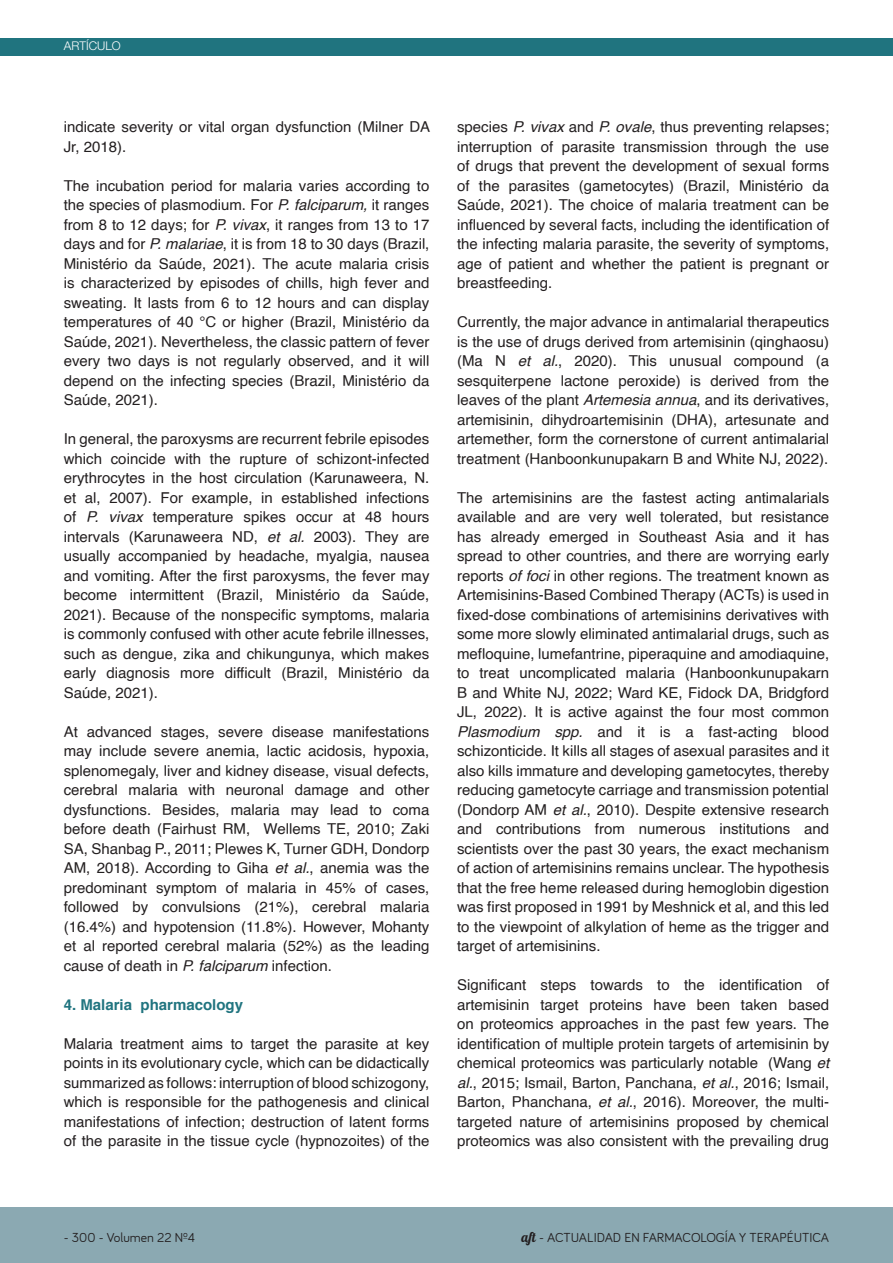
<style>
.page{position:relative;width:893px;height:1263px;background:#fff}
.page>*{position:absolute;margin:0;border:0;box-sizing:border-box;transform-origin:0 0}
.PÁRRAFO{font:15px/19.5px "Helvetica";color:#231f20;text-align:justify}
.PÁRRAFO-2{font:700 15px "Helvetica";color:#20747f}
.NUMERACIÓN{font:13.5px "Bariol";color:#231f20}
.t1{font:300 12px "Helvetica Neue";color:#fff}
.s1{font-style:italic}
.s2{font-family:"Lobster 1.4"}
</style>
<div class="page">
<div style="left:0;top:1208px;width:893px;height:55px;background:#8ba9b2"></div>
<div style="left:0;top:38px;width:893px;height:17px;background:#20747f"></div>
<p class="t1" style="left:64px;top:38px;width:58px">ARTÍCULO</p>
<p class="PÁRRAFO" style="left:64px;top:117px;width:368px">indicate severity or vital organ dysfunction (Milner DA<br>Jr, 2018).</p>
<p class="PÁRRAFO" style="left:64px;top:176px;width:367px">The incubation period for malaria varies according to the species of plasmodium. For <span class="s1">P. falciparum,</span> it ranges from 8 to 12 days; for <span class="s1">P. vivax</span>, it ranges from 13 to 17 days and for <span class="s1">P. malariae</span>, it is from 18 to 30 days (Brazil, Ministério da Saúde, 2021). The acute malaria crisis is characterized by episodes of chills, high fever and sweating. It lasts from 6 to 12 hours and can display temperatures of 40 °C or higher (Brazil, Ministério da Saúde, 2021). Nevertheless, the classic pattern of fever every two days is not regularly observed, and it will depend on the infecting species (Brazil, Ministério da Saúde, 2021).</p>
<p class="PÁRRAFO" style="left:64px;top:429px;width:367px">In general, the paroxysms are recurrent febrile episodes which coincide with the rupture of schizont-infected erythrocytes in the host circulation (Karunaweera, N. et al, 2007). For example, in established infections of <span class="s1">P. vivax</span> temperature spikes occur at 48 hours intervals (Karunaweera ND, <span class="s1">et al.</span> 2003). They are usually accompanied by headache, myalgia, nausea and vomiting. After the first paroxysms, the fever may become intermittent (Brazil, Ministério da Saúde, 2021). Because of the nonspecific symptoms, malaria is commonly confused with other acute febrile illnesses, such as dengue, zika and chikungunya, which makes early diagnosis more difficult (Brazil, Ministério da Saúde, 2021).</p>
<p class="PÁRRAFO" style="left:64px;top:722px;width:367px">At advanced stages, severe disease manifestations may include severe anemia, lactic acidosis, hypoxia, splenomegaly, liver and kidney disease, visual defects, cerebral malaria with neuronal damage and other dysfunctions. Besides, malaria may lead to coma before death (Fairhust RM, Wellems TE, 2010; Zaki SA, Shanbag P., 2011; Plewes K, Turner GDH, Dondorp AM, 2018). According to Giha <span class="s1">et al.</span>, anemia was the predominant symptom of malaria in 45% of cases, followed by convulsions (21%), cerebral malaria (16.4%) and hypotension (11.8%). However, Mohanty et al reported cerebral malaria (52%) as the leading cause of death in <span class="s1">P. falciparum</span> infection.</p>
<p class="PÁRRAFO-2" style="left:64px;top:992px;width:181px">4. Malaria pharmacology</p>
<p class="PÁRRAFO" style="left:64px;top:1034px;width:367px">Malaria treatment aims to target the parasite at key points in its evolutionary cycle, which can be didactically summarized as follows: interruption of blood schizogony, which is responsible for the pathogenesis and clinical manifestations of infection; destruction of latent forms of the parasite in the tissue cycle (hypnozoites) of the</p>
<p class="PÁRRAFO" style="left:457px;top:117px;width:374px">species <span class="s1">P. vivax</span> and <span class="s1">P. ovale</span>, thus preventing relapses; interruption of parasite transmission through the use of drugs that prevent the development of sexual forms of the parasites (gametocytes) (Brazil, Ministério da Saúde, 2021). The choice of malaria treatment can be influenced by several facts, including the identification of the infecting malaria parasite, the severity of symptoms, age of patient and whether the patient is pregnant or breastfeeding.</p>
<p class="PÁRRAFO" style="left:457px;top:312px;width:374px">Currently, the major advance in antimalarial therapeutics is the use of drugs derived from artemisinin (qinghaosu) (Ma N <span class="s1">et al.</span>, 2020). This unusual compound (a sesquiterpene lactone peroxide) is derived from the leaves of the plant <span class="s1">Artemesia annua</span>, and its derivatives, artemisinin, dihydroartemisinin (DHA), artesunate and artemether, form the cornerstone of current antimalarial treatment (Hanboonkunupakarn B and White NJ, 2022).</p>
<p class="PÁRRAFO" style="left:457px;top:488px;width:374px">The artemisinins are the fastest acting antimalarials available and are very well tolerated, but resistance has already emerged in Southeast Asia and it has spread to other countries, and there are worrying early reports <span class="s1">of foci</span> in other regions. The treatment known as Artemisinins-Based Combined Therapy (ACTs) is used in fixed-dose combinations of artemisinins derivatives with some more slowly eliminated antimalarial drugs, such as mefloquine, lumefantrine, piperaquine and amodiaquine, to treat uncomplicated malaria (Hanboonkunupakarn B and White NJ, 2022; Ward KE, Fidock DA, Bridgford JL, 2022). It is active against the four most common <span class="s1">Plasmodium spp.</span> and it is a fast-acting blood schizonticide. It kills all stages of asexual parasites and it also kills immature and developing gametocytes, thereby reducing gametocyte carriage and transmission potential (Dondorp AM <span class="s1">et al.</span>, 2010). Despite extensive research and contributions from numerous institutions and scientists over the past 30 years, the exact mechanism of action of artemisinins remains unclear. The hypothesis that the free heme released during hemoglobin digestion was first proposed in 1991 by Meshnick et al, and this led to the viewpoint of alkylation of heme as the trigger and target of artemisinins.</p>
<p class="PÁRRAFO" style="left:457px;top:975px;width:374px">Significant steps towards to the identification of artemisinin target proteins have been taken based on proteomics approaches in the past few years. The identification of multiple protein targets of artemisinin by chemical proteomics was particularly notable (Wang <span class="s1">et al.</span>, 2015; Ismail, Barton, Panchana, <span class="s1">et al.</span>, 2016; Ismail, Barton, Phanchana, <span class="s1">et al.</span>, 2016). Moreover, the multi&shy;targeted nature of artemisinins proposed by chemical proteomics was also consistent with the prevailing drug</p>
<p class="NUMERACIÓN" style="left:64px;top:1230px;width:133px">- 300 - Volumen 22 Nº4</p>
<p class="NUMERACIÓN" style="left:522px;top:1230px;width:309px"><span class="s2">aft</span> - ACTUALIDAD EN FARMACOLOGÍA Y TERAPÉUTICA</p>
</div>
